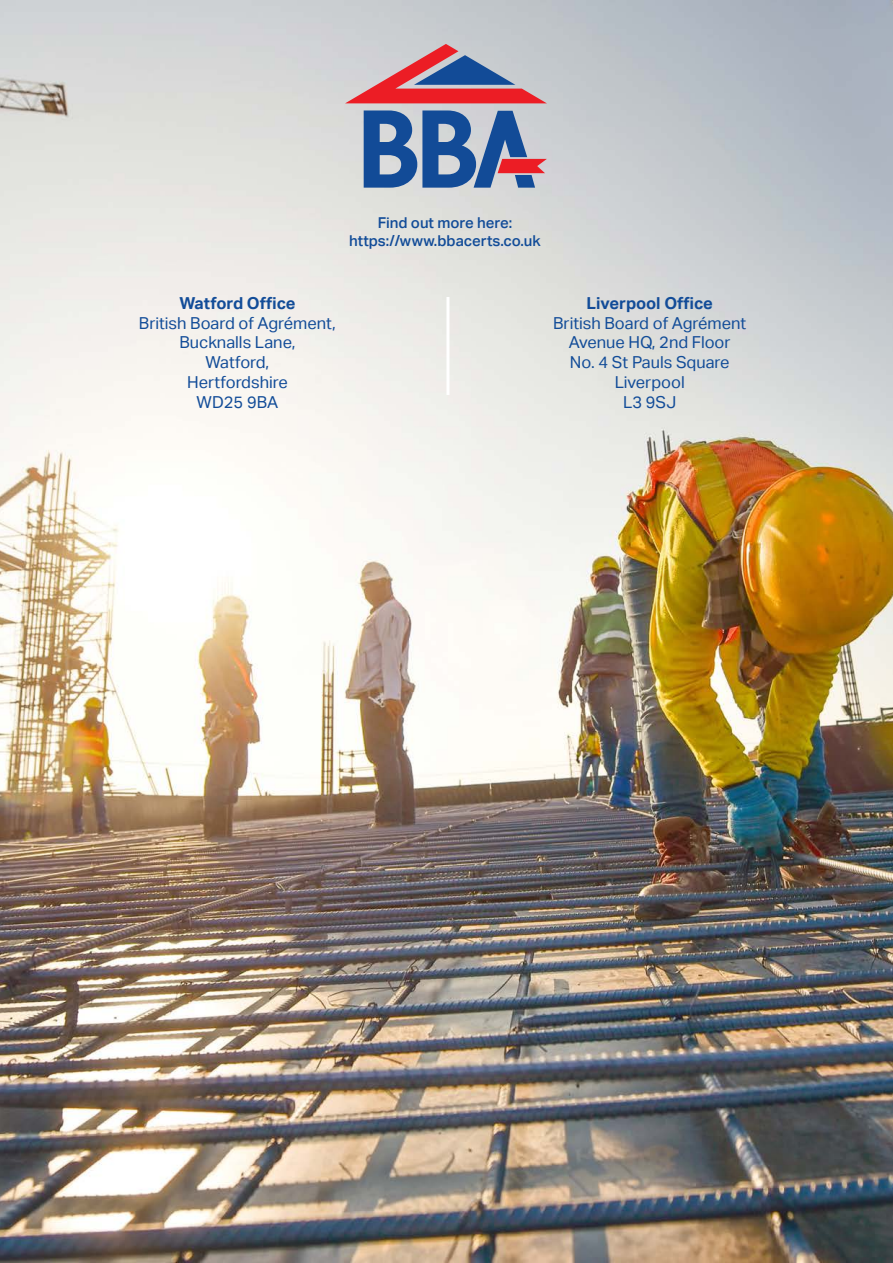
<style>
.page{position:relative;width:893px;height:1263px;background:#fff}
.page>*{position:absolute;margin:0;border:0;box-sizing:border-box;transform-origin:0 0}
.t1{font:16.5px "Aktiv Grotesk";color:#124c98}
.t2{font:700 16.5px "Aktiv Grotesk";color:#124c98}
.t3{font:500 15px "Aktiv Grotesk";color:#124c98}
</style>
<div class="page">
<img style="left:0;top:0;width:893px;height:1262px">
<svg style="left:345px;top:44px;width:202px;height:59px;background:#bd8896"></svg>
<svg style="left:364px;top:110px;width:183px;height:78px;background:#687fab"></svg>
<hr style="left:446px;top:297px;width:3px;height:98px;background:#fff">
<p class="t3" style="left:378px;top:214px;width:136px">Find out more here:</p>
<p class="t3" style="left:349px;top:232px;width:193px">https://www.bbacerts.co.uk</p>
<p class="t2" style="left:179px;top:293px;width:118px">Watford Office</p>
<p class="t1" style="left:139px;top:313px;width:198px">British Board of Agrément,</p>
<p class="t1" style="left:179px;top:333px;width:117px">Bucknalls Lane,</p>
<p class="t1" style="left:205px;top:353px;width:65px">Watford,</p>
<p class="t1" style="left:187px;top:373px;width:102px">Hertfordshire</p>
<p class="t1" style="left:197px;top:392px;width:83px">WD25 9BA</p>
<p class="t2" style="left:586px;top:293px;width:128px">Liverpool Office</p>
<p class="t1" style="left:553px;top:313px;width:194px">British Board of Agrément</p>
<p class="t1" style="left:569px;top:333px;width:163px">Avenue HQ, 2nd Floor</p>
<p class="t1" style="left:570px;top:353px;width:161px">No. 4 St Pauls Square</p>
<p class="t1" style="left:615px;top:373px;width:72px">Liverpool</p>
<p class="t1" style="left:623px;top:392px;width:55px">L3 9SJ</p>
</div>
